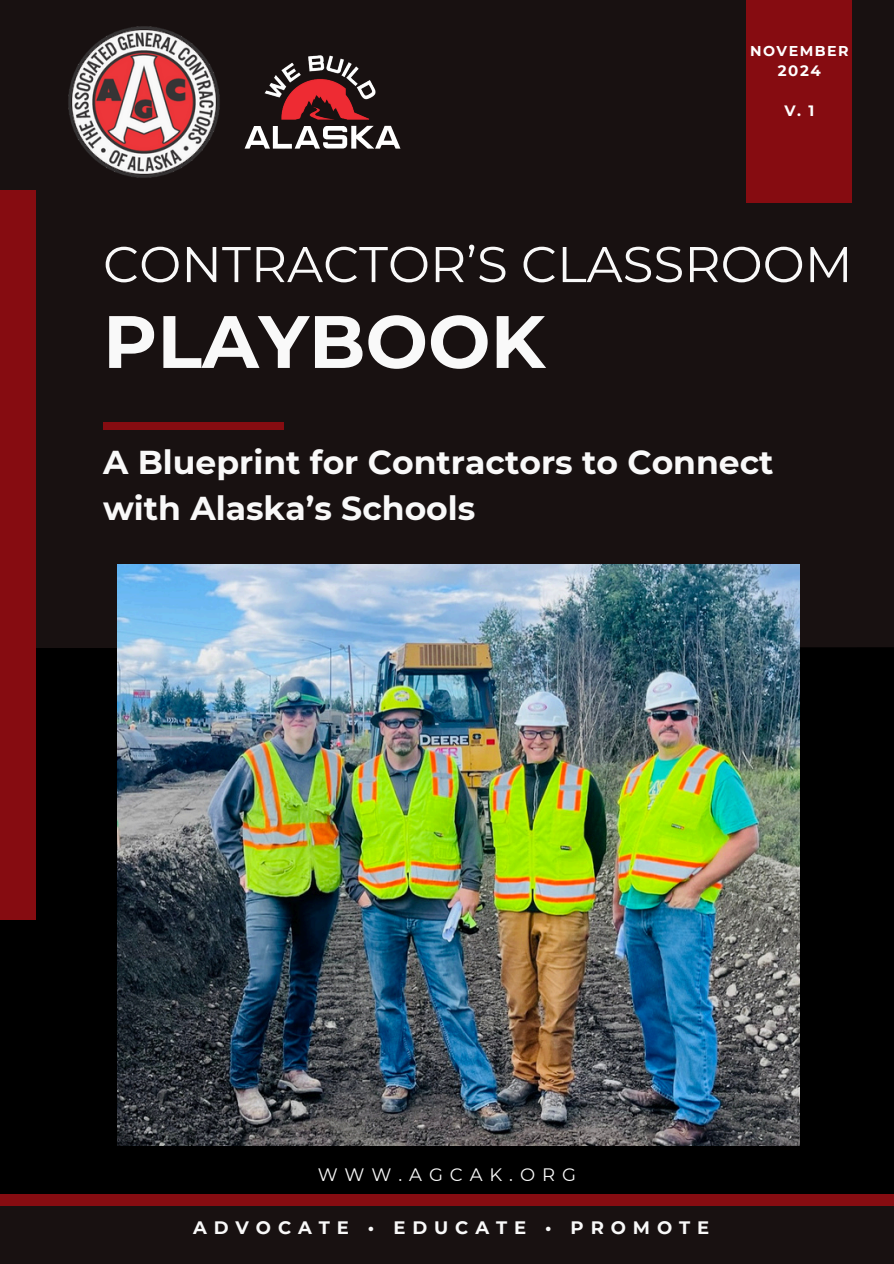
<style>
.page{position:relative;width:894px;height:1264px;background:#fff}
.page>*{position:absolute;margin:0;border:0;box-sizing:border-box;transform-origin:0 0}
.t1{font:700 73.95px "Montserrat";color:#f9f9f9}
.t2{font:50.1px "Montserrat";color:#f9f9f9}
.t3{font:700 33px/46.2px "Montserrat";color:#f9f9f9}
.t4{font:700 18px "Montserrat";letter-spacing:.385em;color:#f9f9f9}
.t5{font:18px "Montserrat";letter-spacing:.385em;color:#f9f9f9}
.t6{font:700 15px "Montserrat";color:#fff}
.t7{font:700 14.25px "Montserrat";letter-spacing:.105em;color:#fff}
</style>
<div class="page">
<div style="left:0;top:0;width:893px;height:1263px;background:#000"></div>
<div style="left:0;top:0;width:893px;height:648px;background:#181111"></div>
<img style="left:117px;top:565px;width:682px;height:580px">
<div style="left:103px;top:423px;width:180px;height:7px;background:#860c11"></div>
<div style="left:44px;top:37px;width:13px;height:13px;background:#181111"></div>
<div style="left:746px;top:0;width:105px;height:203px;background:#860c11"></div>
<div style="left:0;top:191px;width:36px;height:728px;background:#860c11"></div>
<div style="left:0;top:1194px;width:893px;height:69px;background:#860c11"></div>
<div style="left:0;top:1206px;width:893px;height:57px;background:#181111"></div>
<img style="left:263px;top:55px;width:113px;height:66px">
<svg style="left:244px;top:126px;width:156px;height:23px;background:#7f7b7b"></svg>
<img style="left:63px;top:22px;width:161px;height:160px">
<h2 class="t7" style="left:750px;top:42px;width:100px">NOVEMBER</h2>
<h1 class="t6" style="left:777px;top:61px;width:44px">2024</h1>
<h3 class="t6" style="left:784px;top:102px;width:31px">V. 1</h3>
<p class="t2" style="left:103px;top:233px;width:750px">CONTRACTOR’S CLASSROOM</p>
<p class="t1" style="left:103px;top:296px;width:443px">PLAYBOOK</p>
<p class="t3" style="left:103px;top:438px;width:672px">A Blueprint for Contractors to Connect with Alaska’s Schools</p>
<p class="t5" style="left:317px;top:1163px;width:260px">WWW.AGCAK.ORG</p>
<p class="t4" style="left:193px;top:1216px;width:517px">ADVOCATE • EDUCATE • PROMOTE</p>
</div>
